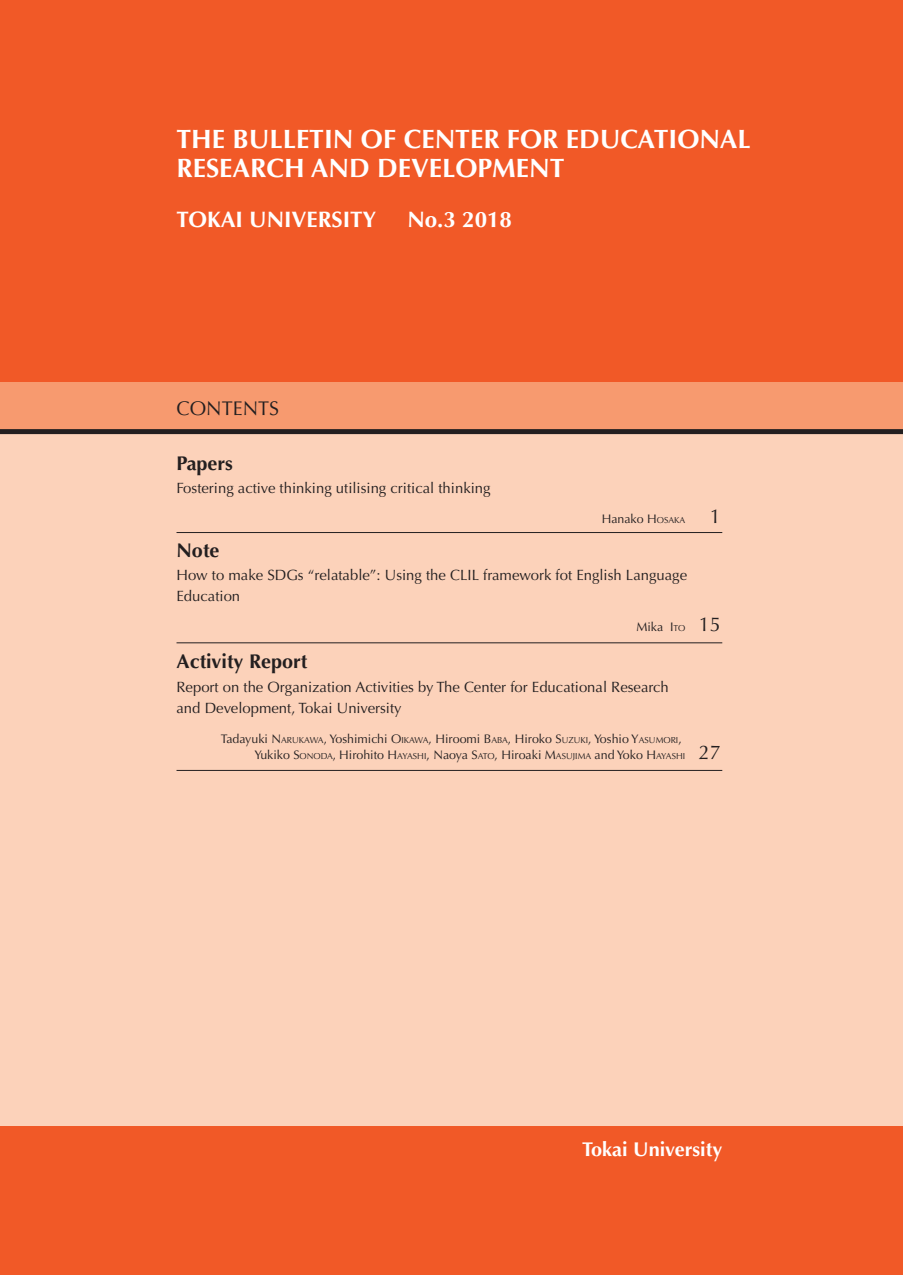
<style>
.page{position:relative;width:903px;height:1275px;background:#fff}
.page>*{position:absolute;margin:0;border:0;box-sizing:border-box;transform-origin:0 0}
.t1{font:700 26.6px/29.9px "Optima";color:#fff}
.t2{font:700 22.4px "Optima";color:#fff}
.t3{font:700 19.95px "Optima";color:#fff}
.t4{font:700 19.78px "Optima";color:#231f20}
.t5{font:19.78px "Optima";color:#231f20}
.t6{font:14.88px/21.2px "Optima";color:#231f20}
.t7{font:12.42px/16.1px "Optima";color:#231f20;text-align:right}
.s1{font-size:8.75px}
</style>
<div class="page">
<div style="left:0;top:0;width:903px;height:382px;background:#f15927"></div>
<div style="left:0;top:382px;width:903px;height:50px;background:#f79a6f"></div>
<div style="left:0;top:1126px;width:903px;height:149px;background:#f15927"></div>
<div style="left:0;top:432px;width:903px;height:694px;background:#fcd2ba"></div>
<div style="left:0;top:429px;width:903px;height:5px;background:#231f20"></div>
<hr style="left:176px;top:770px;width:546px;height:1px;background:#231f20">
<hr style="left:176px;top:642px;width:546px;height:1px;background:#231f20">
<hr style="left:176px;top:532px;width:546px;height:1px;background:#231f20">
<h1 class="t1" style="left:177px;top:124px;width:576px">THE BULLETIN OF CENTER FOR EDUCATIONAL<br>RESEARCH AND DEVELOPMENT</h1>
<h2 class="t2" style="left:177px;top:206px;width:201px">TOKAI UNIVERSITY</h2>
<h2 class="t2" style="left:407px;top:206px;width:106px">No.3 2018</h2>
<h3 class="t5" style="left:177px;top:397px;width:104px">CONTENTS</h3>
<h3 class="t4" style="left:177px;top:451px;width:58px">Papers</h3>
<p class="t6" style="left:177px;top:478px;width:316px">Fostering active thinking utilising critical thinking</p>
<p class="t7" style="left:602px;top:511px;width:85px">Hanako H<span class="s1">OSAKA</span></p>
<h3 class="t5" style="left:710px;top:505px;width:13px">1</h3>
<h3 class="t4" style="left:177px;top:538px;width:44px">Note</h3>
<p class="t6" style="left:177px;top:565px;width:512px">How to make SDGs “relatable”: Using the CLIL framework fot English Language<br>Education</p>
<p class="t7" style="left:636px;top:619px;width:50px">Mika I<span class="s1">TO</span></p>
<h3 class="t5" style="left:699px;top:613px;width:24px">15</h3>
<h3 class="t4" style="left:177px;top:650px;width:132px">Activity Report</h3>
<p class="t6" style="left:177px;top:676px;width:494px">Report on the Organization Activities by The Center for Educational Research and Development, Tokai University</p>
<p class="t7" style="left:221px;top:730px;width:466px">Tadayuki N<span class="s1">ARUKAWA</span>, Yoshimichi O<span class="s1">IKAWA</span>, Hiroomi B<span class="s1">ABA</span>, Hiroko S<span class="s1">UZUKI</span>, Yoshio Y<span class="s1">ASUMORI</span>,<br>Yukiko S<span class="s1">ONODA</span>, Hirohito H<span class="s1">AYASHI</span>, Naoya S<span class="s1">ATO</span>, Hiroaki M<span class="s1">ASUJIMA</span> and Yoko H<span class="s1">AYASHI</span></p>
<h3 class="t5" style="left:699px;top:740px;width:24px">27</h3>
<h3 class="t3" style="left:582px;top:1138px;width:142px">Tokai University</h3>
</div>
